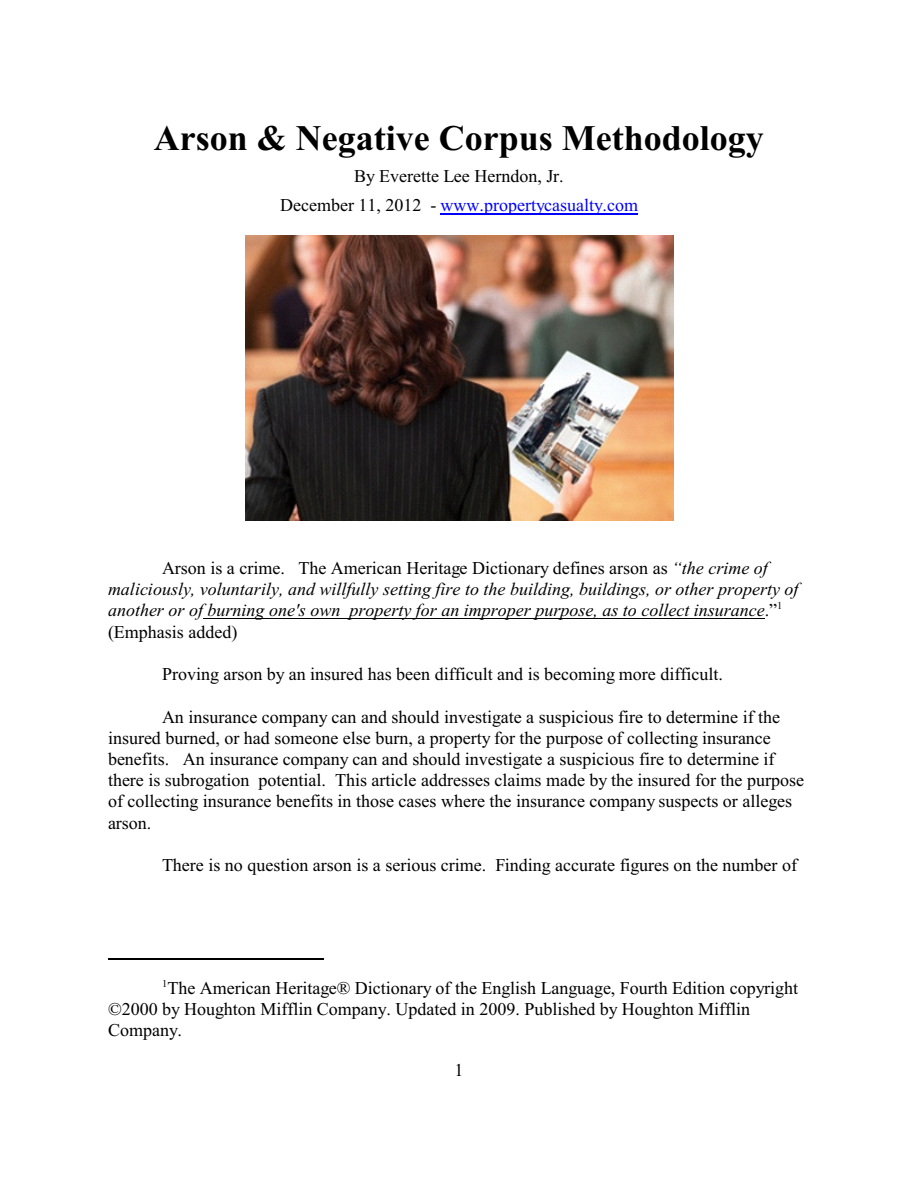
<style>
.page{position:relative;width:918px;height:1188px;background:#fff}
.page>*{position:absolute;margin:0;border:0;box-sizing:border-box;transform-origin:0 0}
.t1{font:700 36px "Times New Roman";color:#000}
.t2{font:18px/21.3px "Times New Roman";color:#000}
.t3{font:italic 18px/21.3px "Times New Roman";color:#000}
.s1{color:#00f}
.s2{font-style:normal}
</style>
<div class="page">
<hr style="left:441px;top:213px;width:197px;height:1px;background:#00f">
<img style="left:245px;top:236px;width:428px;height:285px">
<hr style="left:203px;top:619px;width:562px;height:1px;background:#000">
<hr style="left:108px;top:958px;width:216px;height:2px;background:#000">
<h1 class="t1" style="left:154px;top:125px;width:611px">Arson &amp; Negative Corpus Methodology</h1>
<p class="t2" style="left:280px;top:163px;width:360px;line-height:28.8px;text-align:center">By Everette Lee Herndon, Jr.<br>December 11, 2012 - <span class="s1">www.propertycasualty.com</span></p>
<p class="t3" style="left:108px;top:559px;width:692px;text-indent:54px"><span class="s2">Arson is a crime. The American Heritage Dictionary defines arson as</span> “the crime of maliciously, voluntarily, and willfully setting fire to the building, buildings, or other property of another or of burning one's own property for an improper purpose, as to collect insurance<span class="s2">.”</span><sup>1 </sup><span class="s2">(Emphasis added)</span></p>
<p class="t2" style="left:162px;top:665px;width:562px">Proving arson by an insured has been difficult and is becoming more difficult.</p>
<p class="t2" style="left:108px;top:708px;width:698px;text-indent:54px">An insurance company can and should investigate a suspicious fire to determine if the insured burned, or had someone else burn, a property for the purpose of collecting insurance benefits. An insurance company can and should investigate a suspicious fire to determine if there is subrogation potential. This article addresses claims made by the insured for the purpose of collecting insurance benefits in those cases where the insurance company suspects or alleges arson.</p>
<p class="t2" style="left:162px;top:856px;width:637px">There is no question arson is a serious crime. Finding accurate figures on the number of</p>
<p class="t2" style="left:108px;top:979px;width:692px;text-indent:54px"><sup>1</sup>The American Heritage® Dictionary of the English Language, Fourth Edition copyright ©2000 by Houghton Mifflin Company. Updated in 2009. Published by Houghton Mifflin<br>Company.</p>
<p class="t2" style="left:454px;top:1061px;width:10px">1</p>
</div>
